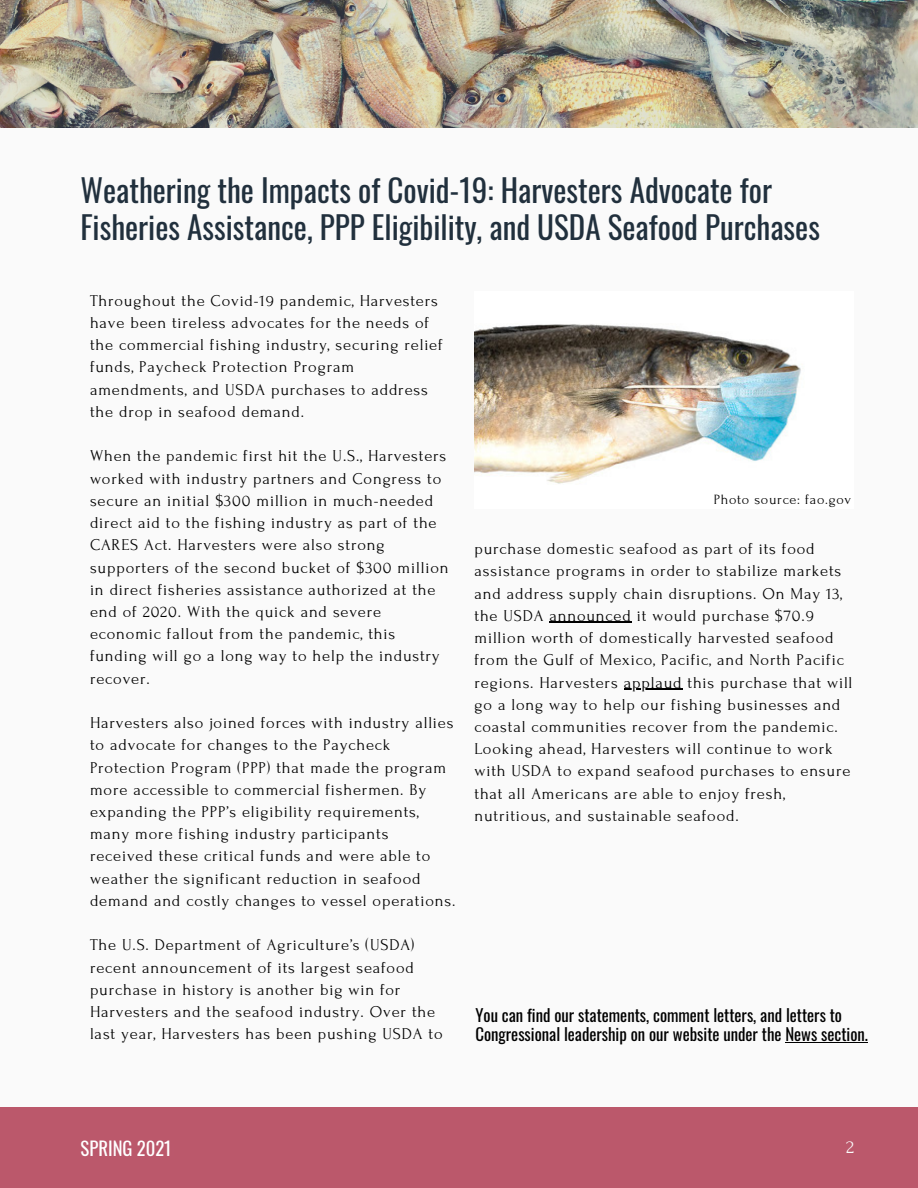
<style>
.page{position:relative;width:918px;height:1188px;background:#fafafa}
.page>*{position:absolute;margin:0;border:0;box-sizing:border-box;transform-origin:0 0}
.t1{font:31.2px/37px "Oswald";color:#21303d}
.t2{font:18.6px "Oswald";color:#fff}
.t3{font:18.6px "Forum";color:#fafafa}
.t4{font:16.8px/19.6px "Oswald";color:#000}
.t5{font:16.5px/22.2px "Forum";letter-spacing:.05em;color:#000}
.t6{font:14.25px "Forum";letter-spacing:.05em;color:#000}
</style>
<div class="page">
<img style="left:0;top:0;width:918px;height:127px">
<div style="left:0;top:1107px;width:918px;height:81px;background:#bb586b"></div>
<hr style="left:550px;top:622px;width:82px;height:1px;background:#000">
<hr style="left:624px;top:689px;width:58px;height:1px;background:#000">
<img style="left:474px;top:324px;width:327px;height:160px">
<hr style="left:785px;top:1042px;width:83px;height:1px;background:#000">
<p class="t1" style="left:80px;top:170px;width:741px">Weathering the Impacts of Covid-19: Harvesters Advocate for<br>Fisheries Assistance, PPP Eligibility, and USDA Seafood Purchases</p>
<p class="t5" style="left:90px;top:290px;width:354px">Throughout the Covid-19 pandemic, Harvesters have been tireless advocates for the needs of the commercial fishing industry, securing relief funds, Paycheck Protection Program amendments, and USDA purchases to address the drop in seafood demand.</p>
<p class="t5" style="left:90px;top:445px;width:360px">When the pandemic first hit the U.S., Harvesters worked with industry partners and Congress to secure an initial $300 million in much-needed direct aid to the fishing industry as part of the CARES Act. Harvesters were also strong supporters of the second bucket of $300 million in direct fisheries assistance authorized at the end of 2020. With the quick and severe economic fallout from the pandemic, this funding will go a long way to help the industry recover.</p>
<p class="t5" style="left:90px;top:712px;width:367px">Harvesters also joined forces with industry allies to advocate for changes to the Paycheck Protection Program (PPP) that made the program more accessible to commercial fishermen. By expanding the PPP’s eligibility requirements, many more fishing industry participants received these critical funds and were able to weather the significant reduction in seafood demand and costly changes to vessel operations.</p>
<p class="t5" style="left:90px;top:934px;width:354px">The U.S. Department of Agriculture’s (USDA) recent announcement of its largest seafood purchase in history is another big win for Harvesters and the seafood industry. Over the last year, Harvesters has been pushing USDA to</p>
<p class="t6" style="left:714px;top:492px;width:139px">Photo source: fao.gov</p>
<p class="t5" style="left:474px;top:538px;width:379px">purchase domestic seafood as part of its food assistance programs in order to stabilize markets and address supply chain disruptions. On May 13, the USDA announced it would purchase $70.9 million worth of domestically harvested seafood from the Gulf of Mexico, Pacific, and North Pacific regions. Harvesters applaud this purchase that will go a long way to help our fishing businesses and coastal communities recover from the pandemic.<br>Looking ahead, Harvesters will continue to work with USDA to expand seafood purchases to ensure that all Americans are able to enjoy fresh, nutritious, and sustainable seafood.</p>
<p class="t4" style="left:475px;top:1004px;width:394px">You can find our statements, comment letters, and letters to<br>Congressional leadership on our website under the News section.</p>
<p class="t2" style="left:81px;top:1134px;width:93px">SPRING 2021</p>
<p class="t3" style="left:846px;top:1137px;width:10px">2</p>
<p class="t2" style="left:81px;top:1136px;width:55px">WINTER</p>
<p class="t2" style="left:165px;top:1136px;width:11px">0</p>
</div>
